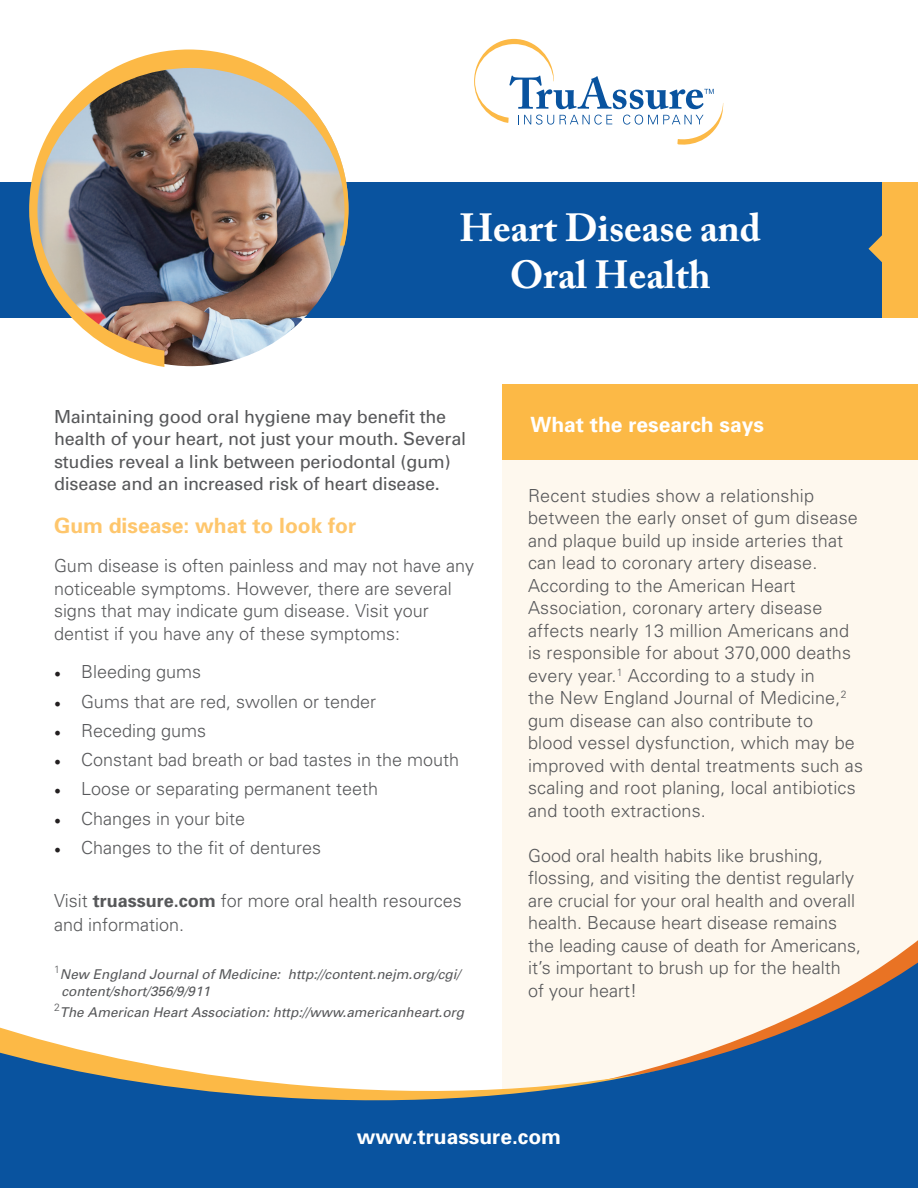
<style>
.page{position:relative;width:918px;height:1188px;background:#fff}
.page>*{position:absolute;margin:0;border:0;box-sizing:border-box;transform-origin:0 0}
.t1{font:700 39px/46.8px "Adobe Caslon Pro";color:#fff;text-align:center}
.t2{font:700 21px "Univers";color:#fff}
.t3{font:700 21px "Univers";color:#fec66c}
.t4{font:300 18px/22.5px "Univers";color:#57585a}
.t5{font:18px/22.5px "Univers";letter-spacing:-.01em;color:#57585a}
.t6{font:italic 13.5px/16.2px "Univers";color:#57585a}
.s1{font-family:"Minion Pro";font-weight:400;color:#231f20}
.s2{font-weight:700}
</style>
<div class="page">
<div style="left:0;top:182px;width:918px;height:136px;background:#09539f"></div>
<div style="left:502px;top:398px;width:416px;height:790px;background:#fef8ee"></div>
<div style="left:883px;top:182px;width:35px;height:136px;background:#fcb946"></div>
<img style="left:29px;top:50px;width:320px;height:317px">
<svg style="left:868px;top:227px;width:15px;height:44px"></svg>
<svg style="left:474px;top:39px;width:249px;height:106px"></svg>
<svg style="left:0;top:940px;width:918px;height:248px"></svg>
<div style="left:502px;top:385px;width:416px;height:75px;background:#fcb946"></div>
<h1 class="t1" style="left:459px;top:204px;width:303px">Heart Disease and<br>Oral Health</h1>
<p class="t5" style="left:54px;top:405px;width:414px">Maintaining good oral hygiene may benefit the health of your heart, not just your mouth. Several studies reveal a link between periodontal (gum) disease and an increased risk of heart disease.</p>
<p class="t3" style="left:54px;top:513px;width:304px">Gum disease: what to look for</p>
<p class="t4" style="left:54px;top:554px;width:422px">Gum disease is often painless and may not have any noticeable symptoms. However, there are several signs that may indicate gum disease. Visit your dentist if you have any of these symptoms:</p>
<p class="t4" style="left:54px;top:660px;width:149px"><span class="s1">•</span> Bleeding gums</p>
<p class="t4" style="left:54px;top:689px;width:324px"><span class="s1">•</span> Gums that are red, swollen or tender</p>
<p class="t4" style="left:54px;top:719px;width:154px"><span class="s1">•</span> Receding gums</p>
<p class="t4" style="left:54px;top:748px;width:407px"><span class="s1">•</span> Constant bad breath or bad tastes in the mouth</p>
<p class="t4" style="left:54px;top:777px;width:326px"><span class="s1">•</span> Loose or separating permanent teeth</p>
<p class="t4" style="left:54px;top:806px;width:193px"><span class="s1">•</span> Changes in your bite</p>
<p class="t4" style="left:54px;top:836px;width:269px"><span class="s1">•</span> Changes to the fit of dentures</p>
<p class="t4" style="left:54px;top:888px;width:409px;line-height:24px">Visit <span class="s2">truassure.com</span> for more oral health resources and information.</p>
<p class="t6" style="left:62px;top:966px;width:400px;text-indent:-8px"><sup>1</sup>New England Journal of Medicine: http://content.nejm.org/cgi/ content/short/356/9/911</p>
<p class="t6" style="left:54px;top:1004px;width:412px"><sup>2</sup>The American Heart Association: http://www.americanheart.org</p>
<p class="t2" style="left:530px;top:411px;width:235px">What the research says</p>
<p class="t4" style="left:528px;top:484px;width:336px">Recent studies show a relationship between the early onset of gum disease and plaque build up inside arteries that can lead to coronary artery disease.<br>According to the American Heart Association, coronary artery disease affects nearly 13 million Americans and is responsible for about 370,000 deaths every year.<sup>1</sup> According to a study in<br>the New England Journal of Medicine,<sup>2 </sup>gum disease can also contribute to<br>blood vessel dysfunction, which may be improved with dental treatments such as scaling and root planing, local antibiotics and tooth extractions.</p>
<p class="t4" style="left:528px;top:844px;width:335px">Good oral health habits like brushing, flossing, and visiting the dentist regularly are crucial for your oral health and overall health. Because heart disease remains the leading cause of death for Americans, it’s important to brush up for the health of your heart!</p>
<p class="t2" style="left:357px;top:1123px;width:206px">www.truassure.com</p>
</div>
